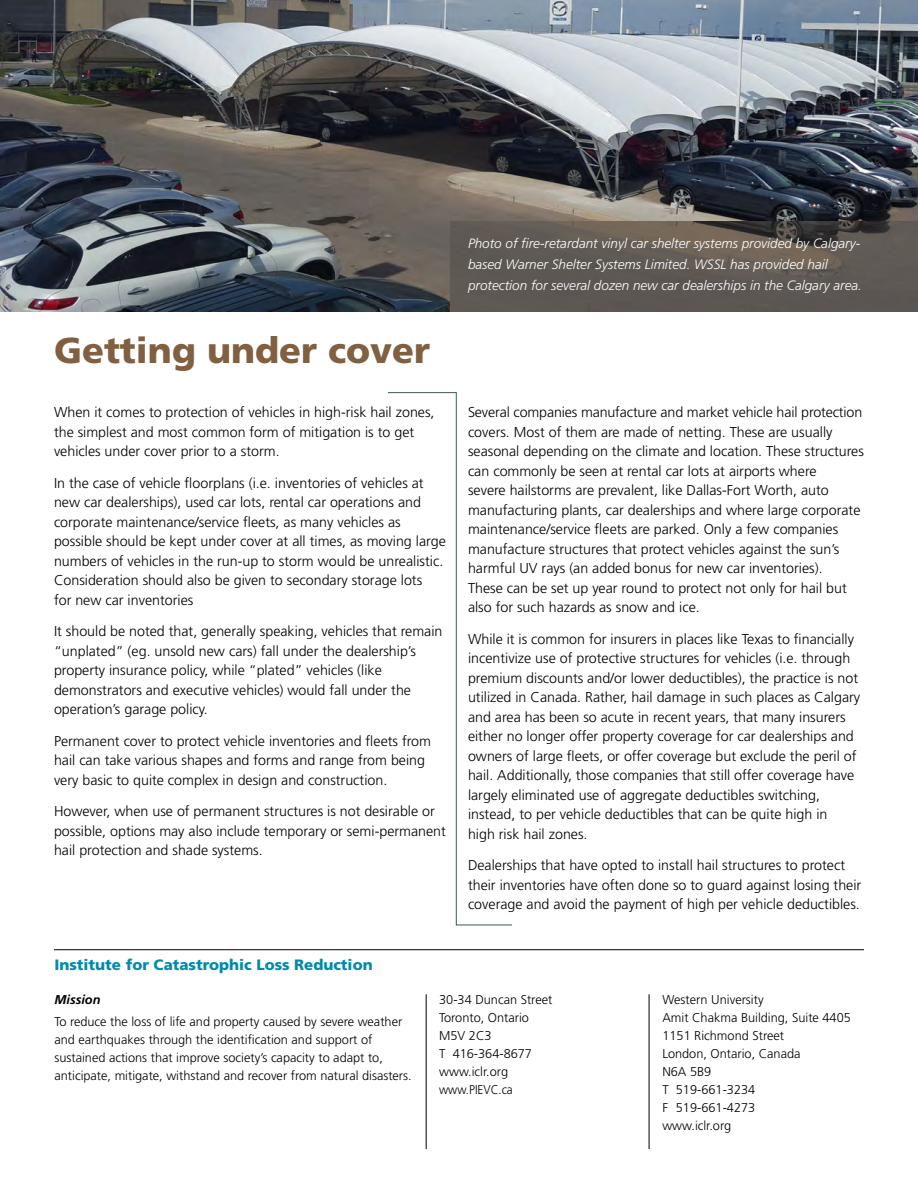
<style>
.page{position:relative;width:918px;height:1188px;background:#fff}
.page>*{position:absolute;margin:0;border:0;box-sizing:border-box;transform-origin:0 0}
.t1{font:900 36px "Frutiger LT Std";color:#806041}
.t2{font:900 15px "Frutiger LT Std";color:#008aac}
.t3{font:300 14.25px/19.5px "Frutiger LT Std";color:#000}
.t4{font:italic 300 13.5px/21px "Frutiger LT Std";color:#fff}
.t5{font:300 12.75px/18px "Frutiger LT Std";color:#000}
.t6{font:italic 700 12.75px "Frutiger LT Std";color:#000}
</style>
<div class="page">
<img style="left:0;top:0;width:918px;height:311px">
<img style="left:450px;top:221px;width:468px;height:90px">
<svg style="left:387px;top:392px;width:125px;height:533px"></svg>
<hr style="left:54px;top:949px;width:810px;height:1px;background:#000">
<hr style="left:426px;top:994px;width:1px;height:155px;background:#000">
<hr style="left:649px;top:994px;width:1px;height:155px;background:#000">
<h1 class="t1" style="left:54px;top:328px;width:378px">Getting under cover</h1>
<p class="t3" style="left:54px;top:403px;width:382px">When it comes to protection of vehicles in high-risk hail zones, the simplest and most common form of mitigation is to get vehicles under cover prior to a storm.</p>
<p class="t3" style="left:54px;top:473px;width:393px">In the case of vehicle floorplans (i.e. inventories of vehicles at new car dealerships), used car lots, rental car operations and corporate maintenance/service fleets, as many vehicles as possible should be kept under cover at all times, as moving large numbers of vehicles in the run-up to storm would be unrealistic.<br>Consideration should also be given to secondary storage lots<br>for new car inventories</p>
<p class="t3" style="left:54px;top:622px;width:390px">It should be noted that, generally speaking, vehicles that remain “unplated” (eg. unsold new cars) fall under the dealership’s property insurance policy, while “plated” vehicles (like demonstrators and executive vehicles) would fall under the operation’s garage policy.</p>
<p class="t3" style="left:54px;top:731px;width:379px">Permanent cover to protect vehicle inventories and fleets from hail can take various shapes and forms and range from being very basic to quite complex in design and construction.</p>
<p class="t3" style="left:54px;top:802px;width:393px">However, when use of permanent structures is not desirable or possible, options may also include temporary or semi-permanent hail protection and shade systems.</p>
<p class="t4" style="left:468px;top:233px;width:396px">Photo of fire-retardant vinyl car shelter systems provided by Calgary&shy;based Warner Shelter Systems Limited. WSSL has provided hail protection for several dozen new car dealerships in the Calgary area.</p>
<p class="t3" style="left:468px;top:403px;width:397px">Several companies manufacture and market vehicle hail protection covers. Most of them are made of netting. These are usually seasonal depending on the climate and location. These structures can commonly be seen at rental car lots at airports where<br>severe hailstorms are prevalent, like Dallas-Fort Worth, auto manufacturing plants, car dealerships and where large corporate maintenance/service fleets are parked. Only a few companies manufacture structures that protect vehicles against the sun’s harmful UV rays (an added bonus for new car inventories).<br>These can be set up year round to protect not only for hail but also for such hazards as snow and ice.</p>
<p class="t3" style="left:468px;top:629px;width:394px">While it is common for insurers in places like Texas to financially incentivize use of protective structures for vehicles (i.e. through premium discounts and/or lower deductibles), the practice is not utilized in Canada. Rather, hail damage in such places as Calgary and area has been so acute in recent years, that many insurers either no longer offer property coverage for car dealerships and owners of large fleets, or offer coverage but exclude the peril of hail. Additionally, those companies that still offer coverage have largely eliminated use of aggregate deductibles switching, instead, to per vehicle deductibles that can be quite high in<br>high risk hail zones.</p>
<p class="t3" style="left:468px;top:856px;width:395px">Dealerships that have opted to install hail structures to protect their inventories have often done so to guard against losing their coverage and avoid the payment of high per vehicle deductibles.</p>
<p class="t2" style="left:54px;top:955px;width:320px">Institute for Catastrophic Loss Reduction</p>
<p class="t6" style="left:54px;top:992px;width:48px">Mission</p>
<p class="t5" style="left:54px;top:1013px;width:359px">To reduce the loss of life and property caused by severe weather and earthquakes through the identification and support of sustained actions that improve society’s capacity to adapt to, anticipate, mitigate, withstand and recover from natural disasters.</p>
<p class="t5" style="left:439px;top:991px;width:115px">30-34 Duncan Street<br>Toronto, Ontario<br>M5V 2C3<br>T 416-364-8677 www.iclr.org www.PIEVC.ca</p>
<p class="t5" style="left:662px;top:991px;width:190px">Western University<br>Amit Chakma Building, Suite 4405<br>1151 Richmond Street<br>London, Ontario, Canada<br>N6A 5B9<br>T 519-661-3234<br>F 519-661-4273<br>www.iclr.org</p>
</div>
